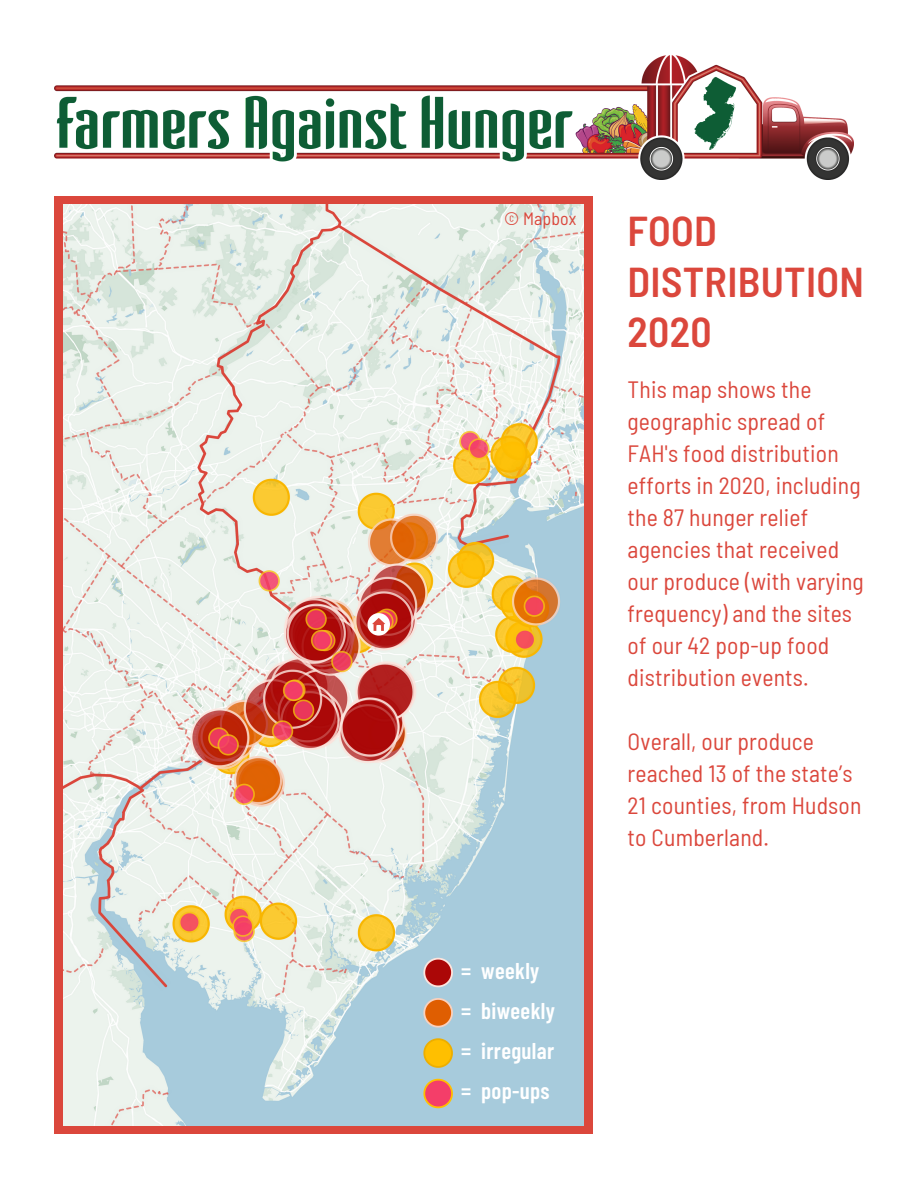
<style>
.page{position:relative;width:918px;height:1188px;background:#fff}
.page>*{position:absolute;margin:0;border:0;box-sizing:border-box;transform-origin:0 0}
.t1{font:600 semi-condensed 41.7px/50.7px "Barlow";letter-spacing:.01em;color:#db473c}
.t2{font:semi-condensed 23.55px/32px "Barlow";letter-spacing:.01em;color:#db473c}
.t3{font:600 22.8px "Barlow Condensed";letter-spacing:.015em;color:#fff}
.t4{font:semi-condensed 17.85px "Barlow";letter-spacing:.01em;color:#db473c}
</style>
<div class="page">
<div style="left:55px;top:196px;width:538px;height:938px;background:#db473c"></div>
<img style="left:64px;top:205px;width:519px;height:920px">
<svg style="left:423px;top:998px;width:30px;height:30px"></svg>
<svg style="left:423px;top:958px;width:30px;height:29px"></svg>
<svg style="left:423px;top:1038px;width:30px;height:30px"></svg>
<svg style="left:423px;top:1079px;width:30px;height:29px"></svg>
<div style="left:367px;top:613px;width:23px;height:23px;background:#fff;border-radius:50%"></div>
<svg style="left:372px;top:618px;width:13px;height:13px"></svg>
<img style="left:55px;top:55px;width:799px;height:124px">
<p class="t4" style="left:504px;top:207px;width:74px">© Mapbox</p>
<p class="t1" style="left:628px;top:204px;width:238px">FOOD<br>DISTRIBUTION</p>
<p class="t1" style="left:628px;top:305px;width:86px">2020</p>
<p class="t2" style="left:628px;top:373px;width:238px">This map shows the geographic spread of<br>FAH's food distribution efforts in 2020, including the 87 hunger relief agencies that received our produce (with varying frequency) and the sites of our 42 pop-up food distribution events.</p>
<p class="t3" style="left:461px;top:956px;width:80px">= weekly</p>
<p class="t3" style="left:461px;top:996px;width:95px">= biweekly</p>
<p class="t3" style="left:461px;top:1036px;width:95px">= irregular</p>
<p class="t3" style="left:461px;top:1076px;width:90px">= pop-ups</p>
<p class="t2" style="left:628px;top:725px;width:235px">Overall, our produce reached 13 of the state’s<br>21 counties, from Hudson to Cumberland.</p>
</div>
